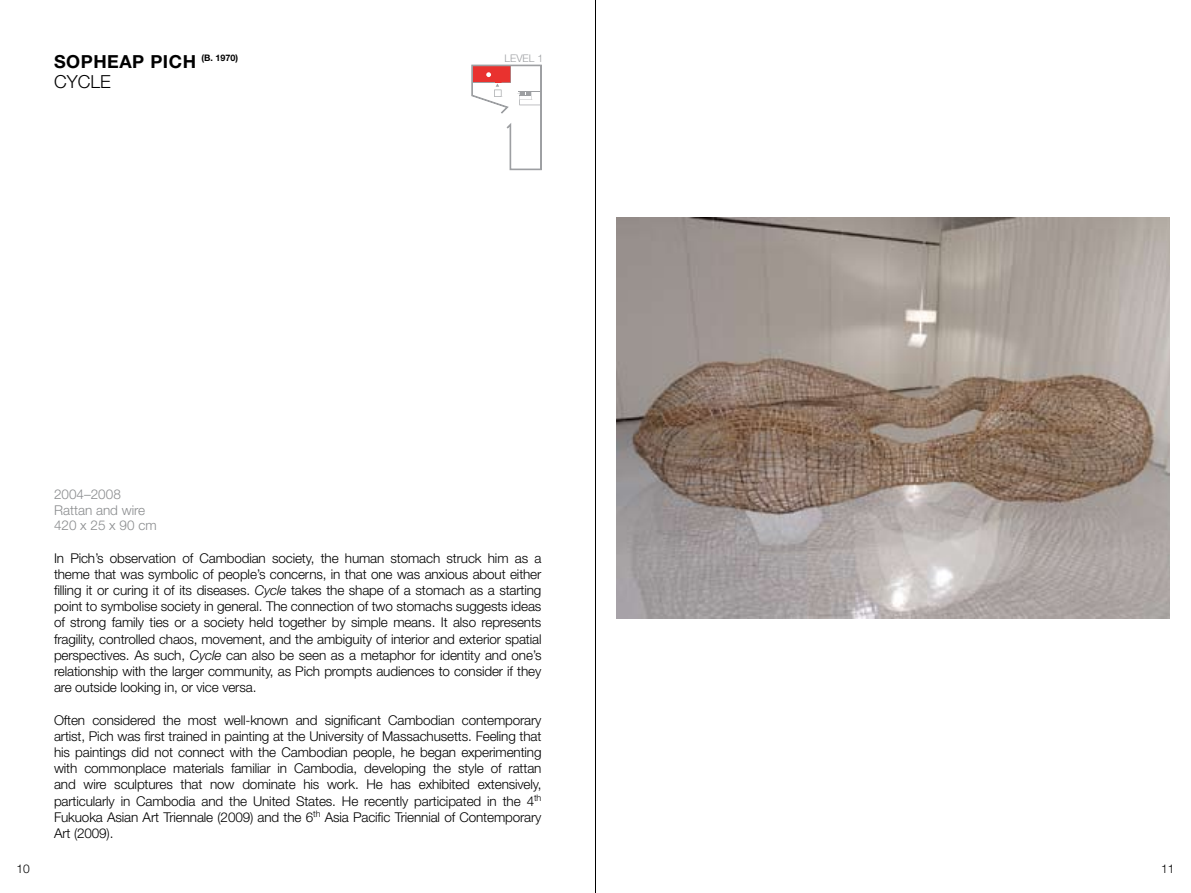
<style>
.page{position:relative;width:1191px;height:893px;background:#fff}
.page>*{position:absolute;margin:0;border:0;box-sizing:border-box;transform-origin:0 0}
.t1{font:700 18px/19.5px "Helvetica Neue";letter-spacing:.03em;color:#000}
.t2{font:300 13.5px/16.2px "Helvetica Neue";letter-spacing:-.01em;color:#000;text-align:justify}
.t3{font:300 13.5px/15.6px "Helvetica Neue";color:#8a8c8e}
.t4{font:300 12px "Helvetica Neue";color:#000}
.t5{font:300 10.5px "Helvetica Neue";color:#9d9fa2}
.s1{font-weight:300}
.s2{font-style:italic}
</style>
<div class="page">
<svg style="left:471px;top:64px;width:71px;height:106px"></svg>
<img style="left:616px;top:218px;width:553px;height:400px">
<hr style="left:595px;top:0;width:1px;height:893px;background:#000">
<h1 class="t1" style="left:54px;top:52px;width:186px">SOPHEAP PICH <sup>(B.</sup> <sup>1970)<br></sup><span class="s1">CYCLE</span></h1>
<p class="t3" style="left:54px;top:486px;width:104px">2004–2008<br>Rattan and wire<br>420 x 25 x 90 cm</p>
<p class="t5" style="left:504px;top:52px;width:40px">LEVEL 1</p>
<p class="t2" style="left:54px;top:549px;width:489px">In Pich’s observation of Cambodian society, the human stomach struck him as a theme that was symbolic of people’s concerns, in that one was anxious about either filling it or curing it of its diseases. <span class="s2">Cycle</span> takes the shape of a stomach as a starting point to symbolise society in general. The connection of two stomachs suggests ideas of strong family ties or a society held together by simple means. It also represents fragility, controlled chaos, movement, and the ambiguity of interior and exterior spatial perspectives. As such, <span class="s2">Cycle</span> can also be seen as a metaphor for identity and one’s relationship with the larger community, as Pich prompts audiences to consider if they are outside looking in, or vice versa.</p>
<p class="t2" style="left:54px;top:711px;width:489px">Often considered the most well-known and significant Cambodian contemporary artist, Pich was first trained in painting at the University of Massachusetts. Feeling that his paintings did not connect with the Cambodian people, he began experimenting with commonplace materials familiar in Cambodia, developing the style of rattan and wire sculptures that now dominate his work. He has exhibited extensively, particularly in Cambodia and the United States. He recently participated in the 4<sup>th </sup>Fukuoka Asian Art Triennale (2009) and the 6<sup>th</sup> Asia Pacific Triennial of Contemporary Art (2009).</p>
<p class="t4" style="left:16px;top:861px;width:15px">10</p>
<p class="t4" style="left:1161px;top:861px;width:15px">11</p>
</div>
